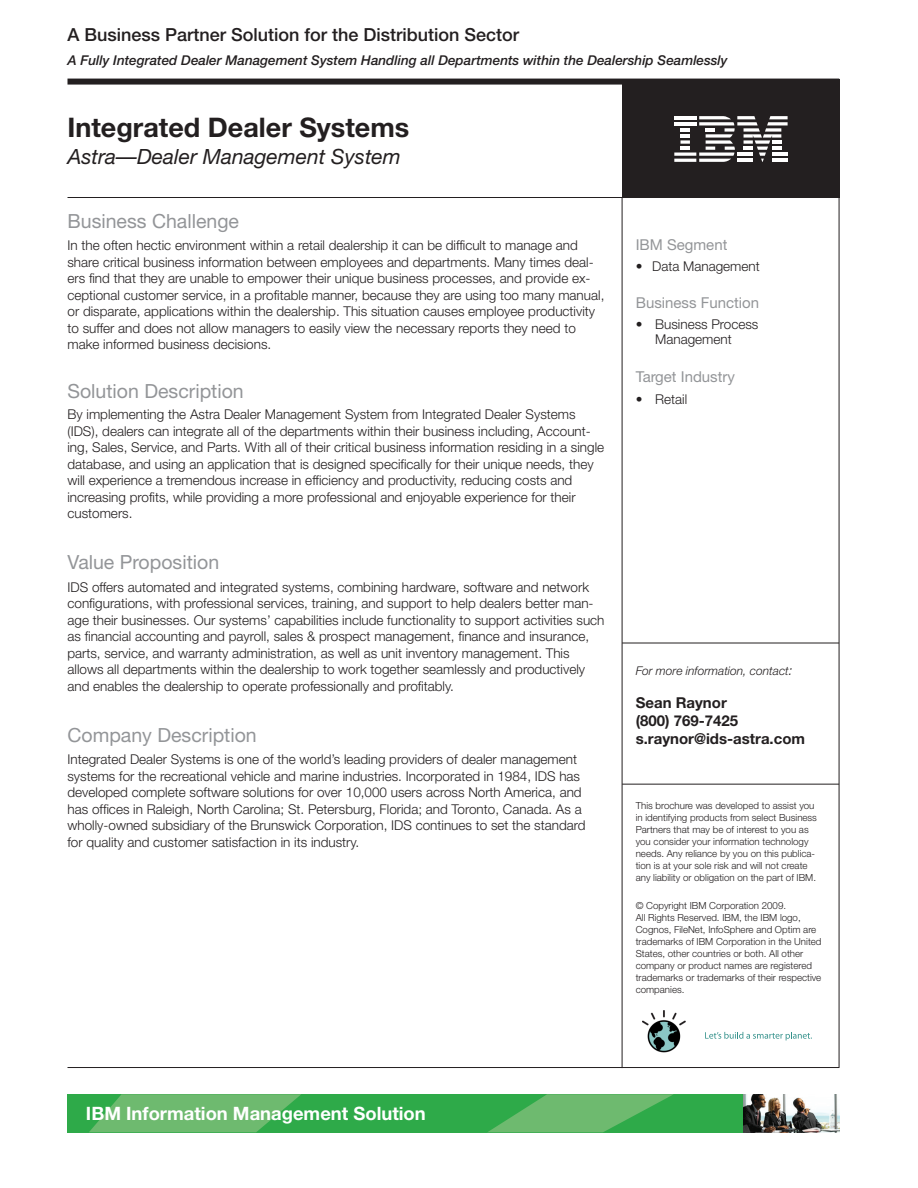
<style>
.page{position:relative;width:918px;height:1188px;background:#fff}
.page>*{position:absolute;margin:0;border:0;box-sizing:border-box;transform-origin:0 0}
.t1{font:700 27px "Helvetica Neue";color:#231f20}
.t2{font:italic 21px "Helvetica Neue";color:#231f20}
.Paragraph_Style_1{font:19.5px "Helvetica Neue LT Std";color:#939598}
.t3{font:700 18.45px "Helvetica Neue LT Std";color:#fff}
.t4{font:500 18px "Helvetica Neue LT Std";color:#231f20}
.t5{font:700 15px "Helvetica Neue";color:#231f20}
.Paragraph_Style_1-2{font:15px "Helvetica Neue LT Std";color:#939598}
.Paragraph_Style_1-3{font:300 13.5px/16.5px "Helvetica Neue";color:#231f20}
.t6{font:italic 500 13.5px "Helvetica Neue";color:#231f20}
.t7{font:italic 300 12px "Helvetica Neue";color:#231f20}
.Paragraph_Style_1-4{font:300 9.75px/12px "Helvetica Neue";color:#231f20}
.s1{font-size:13.5px}
</style>
<div class="page">
<div style="left:622px;top:79px;width:217px;height:119px;background:#231f20"></div>
<svg style="left:674px;top:116px;width:114px;height:46px"></svg>
<hr style="left:737px;top:159px;width:16px;height:3px;background:#fff">
<hr style="left:674px;top:159px;width:22px;height:3px;background:#fff">
<hr style="left:622px;top:784px;width:217px;height:1px;background:#231f20">
<hr style="left:622px;top:643px;width:217px;height:1px;background:#231f20">
<img style="left:642px;top:1011px;width:44px;height:42px">
<svg style="left:705px;top:1032px;width:107px;height:8px"></svg>
<div style="left:68px;top:1094px;width:676px;height:38px;background:#2eaa49"></div>
<svg style="left:89px;top:1094px;width:212px;height:38px"></svg>
<svg style="left:488px;top:1094px;width:185px;height:38px"></svg>
<img style="left:743px;top:1094px;width:96px;height:38px">
<div style="left:68px;top:79px;width:771px;height:6px;background:#231f20"></div>
<hr style="left:68px;top:197px;width:771px;height:1px;background:#231f20">
<hr style="left:68px;top:1067px;width:771px;height:1px;background:#231f20">
<hr style="left:622px;top:198px;width:1px;height:870px;background:#231f20">
<hr style="left:839px;top:198px;width:1px;height:870px;background:#231f20">
<p class="t4" style="left:68px;top:24px;width:453px">A Business Partner Solution for the Distribution Sector</p>
<p class="t6" style="left:68px;top:52px;width:662px">A Fully Integrated Dealer Management System Handling all Departments within the Dealership Seamlessly</p>
<p class="t1" style="left:68px;top:110px;width:343px">Integrated Dealer Systems</p>
<p class="t2" style="left:68px;top:144px;width:335px">Astra—Dealer Management System</p>
<p class="Paragraph_Style_1" style="left:68px;top:209px;width:173px">Business Challenge</p>
<p class="Paragraph_Style_1-3" style="left:68px;top:237px;width:538px">In the often hectic environment within a retail dealership it can be difficult to manage and share critical business information between employees and departments. Many times deal&shy;ers find that they are unable to empower their unique business processes, and provide ex&shy;ceptional customer service, in a profitable manner, because they are using too many manual, or disparate, applications within the dealership. This situation causes employee productivity to suffer and does not allow managers to easily view the necessary reports they need to make informed business decisions.</p>
<p class="Paragraph_Style_1" style="left:68px;top:380px;width:178px">Solution Description</p>
<p class="Paragraph_Style_1-3" style="left:68px;top:406px;width:538px">By implementing the Astra Dealer Management System from Integrated Dealer Systems (IDS), dealers can integrate all of the departments within their business including, Account&shy;ing, Sales, Service, and Parts. With all of their critical business information residing in a single database, and using an application that is designed specifically for their unique needs, they will experience a tremendous increase in efficiency and productivity, reducing costs and increasing profits, while providing a more professional and enjoyable experience for their customers.</p>
<p class="Paragraph_Style_1" style="left:68px;top:551px;width:153px">Value Proposition</p>
<p class="Paragraph_Style_1-3" style="left:68px;top:578px;width:539px">IDS offers automated and integrated systems, combining hardware, software and network configurations, with professional services, training, and support to help dealers better man&shy;age their businesses. Our systems’ capabilities include functionality to support activities such as financial accounting and payroll, sales &amp; prospect management, finance and insurance, parts, service, and warranty administration, as well as unit inventory management. This allows all departments within the dealership to work together seamlessly and productively and enables the dealership to operate professionally and profitably.</p>
<p class="Paragraph_Style_1" style="left:68px;top:723px;width:191px">Company Description</p>
<p class="Paragraph_Style_1-3" style="left:68px;top:751px;width:520px">Integrated Dealer Systems is one of the world’s leading providers of dealer management systems for the recreational vehicle and marine industries. Incorporated in 1984, IDS has developed complete software solutions for over 10,000 users across North America, and has offices in Raleigh, North Carolina; St. Petersburg, Florida; and Toronto, Canada. As a wholly-owned subsidiary of the Brunswick Corporation, IDS continues to set the standard for quality and customer satisfaction in its industry.</p>
<p class="Paragraph_Style_1-2" style="left:636px;top:236px;width:93px">IBM Segment</p>
<p class="Paragraph_Style_1-3" style="left:636px;top:257px;width:126px">• Data Management</p>
<p class="Paragraph_Style_1-2" style="left:636px;top:294px;width:125px">Business Function</p>
<p class="Paragraph_Style_1-3" style="left:636px;top:316px;width:124px">• Business Process</p>
<p class="Paragraph_Style_1-3" style="left:655px;top:331px;width:78px">Management</p>
<p class="Paragraph_Style_1-2" style="left:636px;top:367px;width:101px">Target Industry</p>
<p class="Paragraph_Style_1-3" style="left:636px;top:391px;width:53px">• Retail</p>
<p class="t7" style="left:636px;top:664px;width:158px">For more information, contact<span class="s1">:</span></p>
<p class="t5" style="left:636px;top:694px;width:93px">Sean Raynor</p>
<p class="t5" style="left:636px;top:712px;width:104px">(800) 769-7425</p>
<p class="t5" style="left:636px;top:730px;width:171px">s.raynor@ids-astra.com</p>
<p class="Paragraph_Style_1-4" style="left:636px;top:799px;width:183px">This brochure was developed to assist you in identifying products from select Business Partners that may be of interest to you as you consider your information technology</p>
<p class="Paragraph_Style_1-4" style="left:636px;top:847px;width:182px">needs. Any reliance by you on this publica&shy;tion is at your sole risk and will not create any liability or obligation on the part of IBM.</p>
<p class="Paragraph_Style_1-4" style="left:636px;top:899px;width:187px">© Copyright IBM Corporation 2009.<br>All Rights Reserved. IBM, the IBM logo, Cognos, FileNet, InfoSphere and Optim are trademarks of IBM Corporation in the United States, other countries or both. All other company or product names are registered trademarks or trademarks of their respective companies.</p>
<p class="t3" style="left:86px;top:1102px;width:341px">IBM Information Management Solution</p>
</div>
